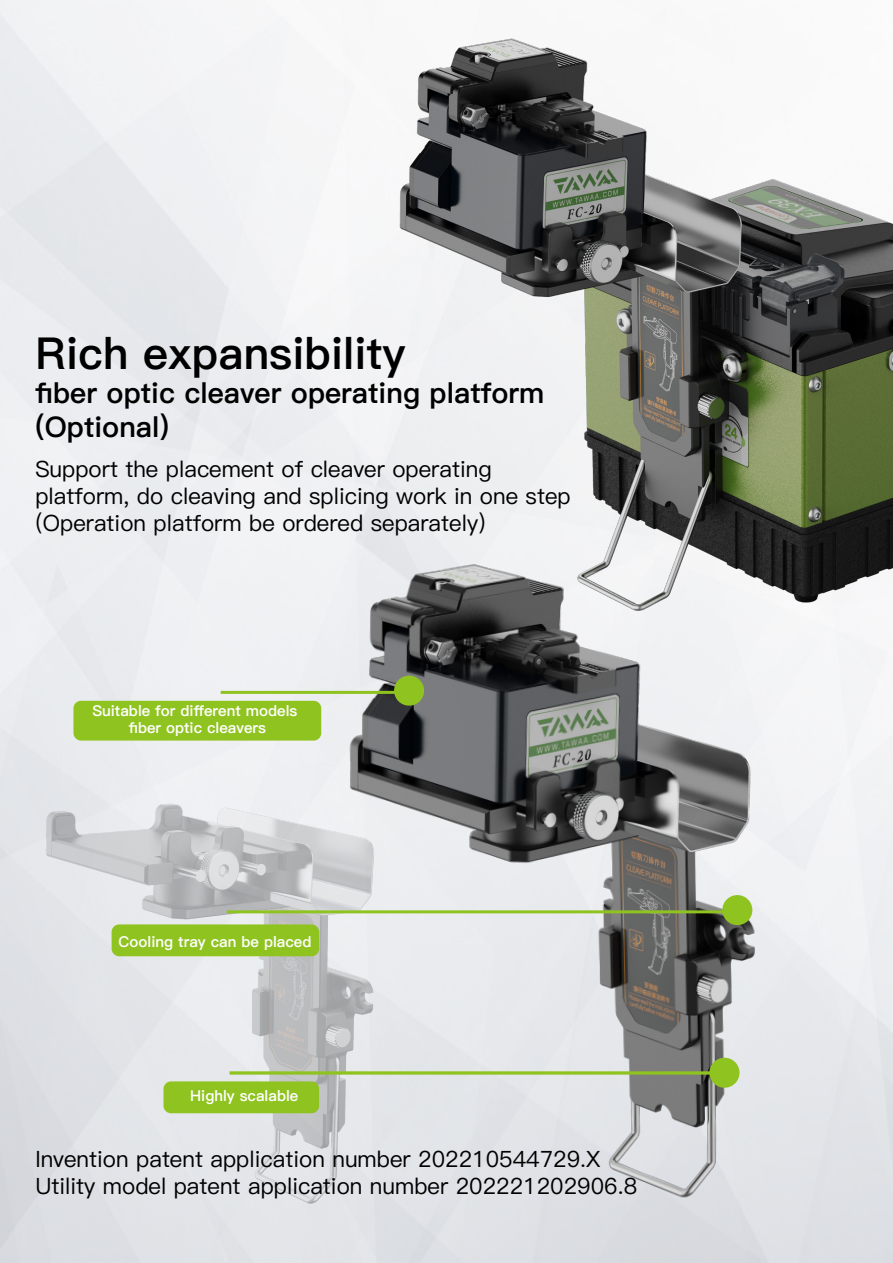
<style>
.page{position:relative;width:893px;height:1263px;background:#fff}
.page>*{position:absolute;margin:0;border:0;box-sizing:border-box;transform-origin:0 0}
.t1{font:44.1px "Ping Fang SC Heavy";color:#000}
.t2{font:28.5px/34.2px "Ping Fang SC Heavy";color:#000}
.t3{font:22.5px/27px "Ping Fang SC Medium";color:#000}
.t4{font:15px/17px "Ping Fang SC Heavy";color:#fff;text-align:center}
</style>
<div class="page">
<img style="left:276px;top:17px;width:617px;height:450px">
<img style="left:77px;top:467px;width:816px;height:796px">
<div style="left:394px;top:676px;width:30px;height:30px;background:#8fc31f;border-radius:50%"></div>
<div style="left:722px;top:895px;width:30px;height:30px;background:#8fc31f;border-radius:50%"></div>
<div style="left:709px;top:1058px;width:30px;height:30px;background:#8fc31f;border-radius:50%"></div>
<img style="left:0;top:691px;width:627px;height:572px">
<hr style="left:227px;top:910px;width:500px;height:3px;background:#8fc31f">
<hr style="left:229px;top:1071px;width:485px;height:3px;background:#8fc31f">
<div style="left:112px;top:924px;width:207px;height:32px;background:#8fc31f;border-radius:8px"></div>
<div style="left:163px;top:1081px;width:156px;height:32px;background:#8fc31f;border-radius:8px"></div>
<h1 class="t1" style="left:35px;top:327px;width:372px">Rich expansibility</h1>
<p class="t2" style="left:35px;top:377px;width:510px">fiber optic cleaver operating platform (Optional)</p>
<p class="t3" style="left:35px;top:456px;width:537px">Support the placement of cleaver operating platform, do cleaving and splicing work in one step (Operation platform be ordered separately)</p>
<p class="t4" style="left:92px;top:703px;width:207px">Suitable for different models fiber optic cleavers</p>
<p class="t4" style="left:119px;top:933px;width:194px">Cooling tray can be placed</p>
<p class="t4" style="left:190px;top:1088px;width:110px">Highly scalable</p>
<p class="t3" style="left:35px;top:1146px;width:603px">Invention patent application number 202210544729.X<br>Utility model patent application number 202221202906.8</p>
</div>
